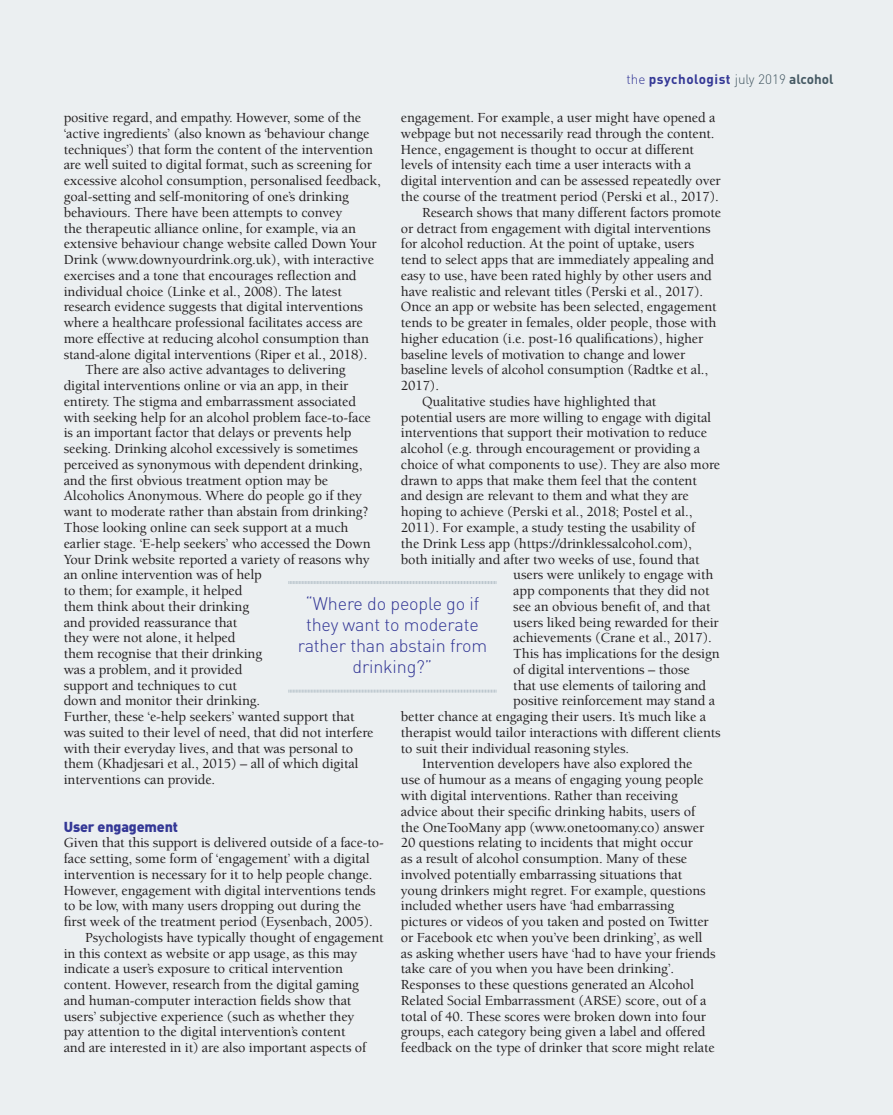
<style>
.page{position:relative;width:893px;height:1115px;background:#fff}
.page>*{position:absolute;margin:0;border:0;box-sizing:border-box;transform-origin:0 0}
.pull_quote{font:300 18px/21px "DIN Pro";letter-spacing:-.01em;color:#343896;text-align:center}
.body_text{font:500 14.25px/15.8px "Berkeley Std";letter-spacing:-.01em;color:#231f20}
.body_text_full-out{font:500 14.25px/15.8px "Berkeley Std";letter-spacing:-.01em;color:#231f20}
.crosshead_A{font:900 14.25px "DIN Pro";letter-spacing:-.01em;color:#343896}
.t1{font:700 13.5px "DIN Pro";letter-spacing:.025em;color:#343896}
.s1{font-weight:300}
.s2{font-weight:300;color:#465a64}
.s3{color:#465a64}
</style>
<div class="page">
<div style="left:0;top:0;width:893px;height:1114px;background:#ebeff1"></div>
<svg style="left:289px;top:581px;width:208px;height:3px"></svg>
<svg style="left:289px;top:689px;width:208px;height:3px"></svg>
<p class="t1" style="left:626px;top:70px;width:208px"><span class="s1">the</span> psychologist <span class="s2">july 2019</span> <span class="s3">alcohol</span></p>
<p class="body_text_full-out" style="left:64px;top:110px;width:318px">positive regard, and empathy. However, some of the ‘active ingredients’ (also known as ‘behaviour change techniques’) that form the content of the intervention are well suited to digital format, such as screening for excessive alcohol consumption, personalised feedback, goal-setting and self-monitoring of one’s drinking behaviours. There have been attempts to convey<br>the therapeutic alliance online, for example, via an extensive behaviour change website called Down Your Drink (www.downyourdrink.org.uk), with interactive exercises and a tone that encourages reflection and individual choice (Linke et al., 2008). The latest research evidence suggests that digital interventions where a healthcare professional facilitates access are more effective at reducing alcohol consumption than stand-alone digital interventions (Riper et al., 2018).</p>
<p class="body_text" style="left:64px;top:362px;width:311px;text-indent:21px">There are also active advantages to delivering digital interventions online or via an app, in their entirety. The stigma and embarrassment associated with seeking help for an alcohol problem face-to-face is an important factor that delays or prevents help seeking. Drinking alcohol excessively is sometimes perceived as synonymous with dependent drinking, and the first obvious treatment option may be Alcoholics Anonymous. Where do people go if they want to moderate rather than abstain from drinking?<br>Those looking online can seek support at a much earlier stage. ‘E-help seekers’ who accessed the Down Your Drink website reported a variety of reasons why an online intervention was of help<br>to them; for example, it helped<br>them think about their drinking<br>and provided reassurance that<br>they were not alone, it helped<br>them recognise that their drinking<br>was a problem, and it provided<br>support and techniques to cut<br>down and monitor their drinking.<br>Further, these ‘e-help seekers’ wanted support that was suited to their level of need, that did not interfere with their everyday lives, and that was personal to them (Khadjesari et al., 2015) – all of which digital interventions can provide.</p>
<p class="crosshead_A" style="left:64px;top:816px;width:116px">User engagement</p>
<p class="body_text_full-out" style="left:64px;top:834px;width:322px">Given that this support is delivered outside of a face-to&shy;face setting, some form of ‘engagement’ with a digital intervention is necessary for it to help people change.<br>However, engagement with digital interventions tends to be low, with many users dropping out during the first week of the treatment period (Eysenbach, 2005).</p>
<p class="body_text" style="left:64px;top:929px;width:321px;text-indent:21px">Psychologists have typically thought of engagement in this context as website or app usage, as this may indicate a user’s exposure to critical intervention content. However, research from the digital gaming and human-computer interaction fields show that users’ subjective experience (such as whether they<br>pay attention to the digital intervention’s content<br>and are interested in it) are also important aspects of</p>
<p class="body_text" style="left:401px;top:110px;width:321px">engagement. For example, a user might have opened a webpage but not necessarily read through the content.<br>Hence, engagement is thought to occur at different levels of intensity each time a user interacts with a digital intervention and can be assessed repeatedly over the course of the treatment period (Perski et al., 2017).</p>
<p class="body_text" style="left:401px;top:204px;width:322px;text-indent:21px">Research shows that many different factors promote or detract from engagement with digital interventions for alcohol reduction. At the point of uptake, users tend to select apps that are immediately appealing and easy to use, have been rated highly by other users and have realistic and relevant titles (Perski et al., 2017).<br>Once an app or website has been selected, engagement tends to be greater in females, older people, those with higher education (i.e. post-16 qualifications), higher baseline levels of motivation to change and lower baseline levels of alcohol consumption (Radtke et al., 2017).</p>
<p class="body_text" style="left:422px;top:393px;width:236px">Qualitative studies have highlighted that</p>
<p class="body_text" style="left:401px;top:409px;width:312px">potential users are more willing to engage with digital</p>
<p class="body_text" style="left:401px;top:425px;width:308px">interventions that support their motivation to reduce</p>
<p class="body_text" style="left:401px;top:441px;width:301px">alcohol (e.g. through encouragement or providing a</p>
<p class="body_text" style="left:401px;top:456px;width:321px">choice of what components to use). They are also more</p>
<p class="body_text" style="left:401px;top:472px;width:297px">drawn to apps that make them feel that the content</p>
<p class="body_text" style="left:401px;top:488px;width:289px">and design are relevant to them and what they are</p>
<p class="body_text" style="left:401px;top:504px;width:293px">hoping to achieve (Perski et al., 2018; Postel et al.,</p>
<p class="body_text" style="left:401px;top:519px;width:296px">2011). For example, a study testing the usability of</p>
<p class="body_text" style="left:401px;top:535px;width:292px">the Drink Less app (https://drinklessalcohol.com),</p>
<p class="body_text" style="left:401px;top:551px;width:300px">both initially and after two weeks of use, found that</p>
<p class="body_text" style="left:513px;top:567px;width:202px">users were unlikely to engage with</p>
<p class="body_text" style="left:513px;top:582px;width:198px">app components that they did not</p>
<p class="body_text" style="left:513px;top:598px;width:199px">see an obvious benefit of, and that</p>
<p class="body_text" style="left:513px;top:614px;width:207px">users liked being rewarded for their</p>
<p class="body_text" style="left:513px;top:630px;width:200px">achievements (Crane et al., 2017).</p>
<p class="body_text" style="left:513px;top:645px;width:208px">This has implications for the design</p>
<p class="body_text" style="left:513px;top:661px;width:178px">of digital interventions – those</p>
<p class="body_text" style="left:513px;top:677px;width:194px">that use elements of tailoring and</p>
<p class="body_text" style="left:513px;top:693px;width:203px">positive reinforcement may stand a</p>
<p class="body_text" style="left:401px;top:708px;width:307px">better chance at engaging their users. It’s much like a</p>
<p class="body_text" style="left:401px;top:724px;width:321px">therapist would tailor interactions with different clients</p>
<p class="body_text" style="left:401px;top:740px;width:230px">to suit their individual reasoning styles.</p>
<p class="body_text" style="left:401px;top:756px;width:316px;text-indent:21px">Intervention developers have also explored the<br>use of humour as a means of engaging young people with digital interventions. Rather than receiving advice about their specific drinking habits, users of the OneTooMany app (www.onetoomany.co) answer 20 questions relating to incidents that might occur<br>as a result of alcohol consumption. Many of these involved potentially embarrassing situations that young drinkers might regret. For example, questions included whether users have ‘had embarrassing pictures or videos of you taken and posted on Twitter or Facebook etc when you’ve been drinking’, as well as asking whether users have ‘had to have your friends take care of you when you have been drinking’.<br>Responses to these questions generated an Alcohol Related Social Embarrassment (ARSE) score, out of a total of 40. These scores were broken down into four groups, each category being given a label and offered feedback on the type of drinker that score might relate</p>
<p class="pull_quote" style="left:298px;top:591px;width:191px">“Where do people go if they want to moderate rather than abstain from drinking?”</p>
</div>
